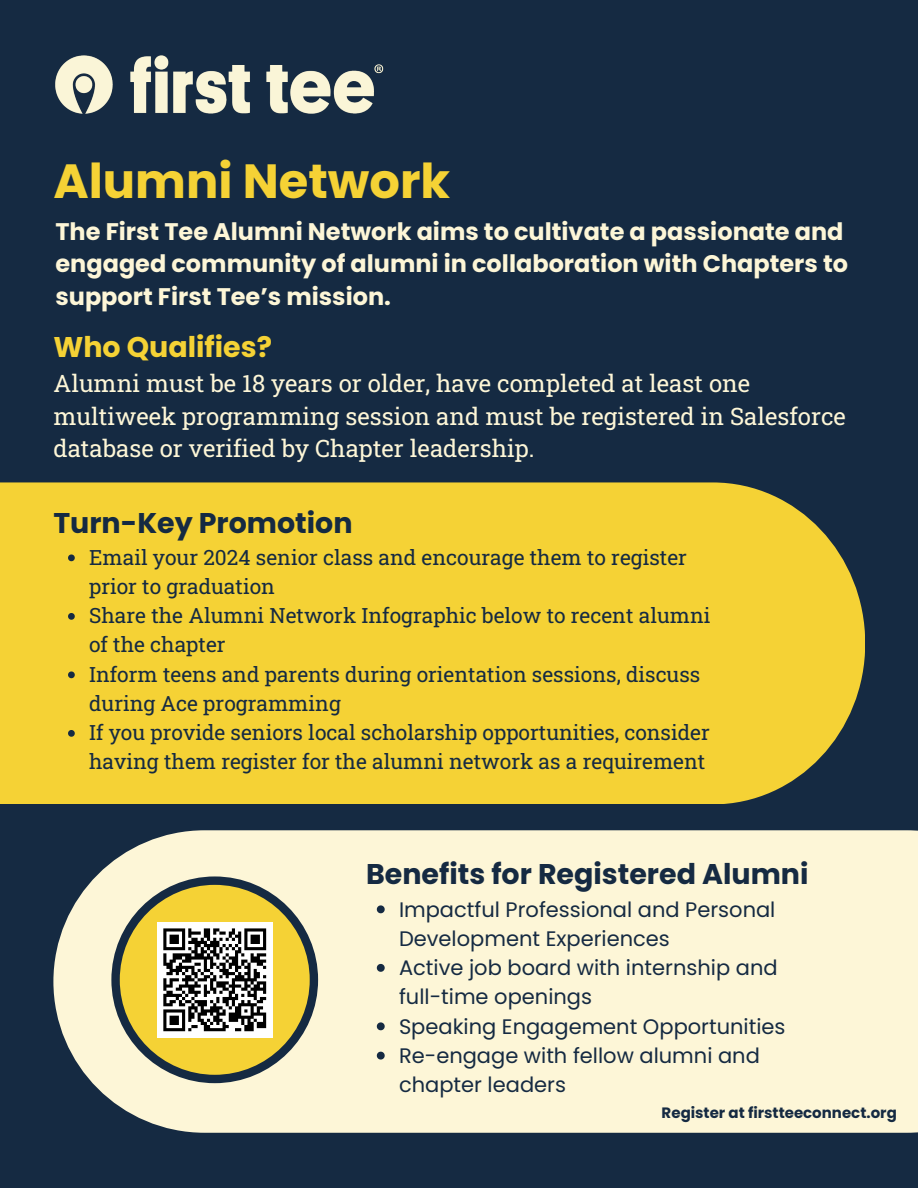
<style>
.page{position:relative;width:918px;height:1188px;background:#152a42}
.page>*{position:absolute;margin:0;border:0;box-sizing:border-box;transform-origin:0 0}
.t1{font:700 48px "Poppins";color:#f5d235}
.t2{font:700 28.5px "Poppins";color:#152a42}
.t3{font:700 28.5px "Poppins";color:#f5d235}
.t4{font:24px/32.7px "Roboto Slab";color:#fdf6d7}
.t5{font:700 24px/32.7px "Poppins";color:#fdf6d7}
.t6{font:21px/29.2px "Roboto Slab";color:#152a42}
.t7{font:21px/29.2px "Poppins";color:#152a42}
.t8{font:700 15px "Poppins";color:#152a42}
</style>
<div class="page">
<div style="left:0;top:482px;width:865px;height:322px;background:#f5d235"></div>
<div style="left:53px;top:830px;width:865px;height:303px;background:#fdf6d7"></div>
<img style="left:55px;top:55px;width:329px;height:59px">
<svg style="left:377px;top:905px;width:8px;height:8px"></svg>
<svg style="left:377px;top:964px;width:8px;height:8px"></svg>
<svg style="left:377px;top:1022px;width:8px;height:8px"></svg>
<svg style="left:377px;top:1052px;width:8px;height:8px"></svg>
<svg style="left:68px;top:554px;width:7px;height:7px"></svg>
<svg style="left:68px;top:613px;width:7px;height:7px"></svg>
<svg style="left:68px;top:671px;width:7px;height:7px"></svg>
<svg style="left:68px;top:730px;width:7px;height:7px"></svg>
<svg style="left:111px;top:876px;width:207px;height:207px"></svg>
<p class="t1" style="left:53px;top:148px;width:398px">Alumni Network</p>
<p class="t5" style="left:55px;top:215px;width:794px">The First Tee Alumni Network aims to cultivate a passionate and engaged community of alumni in collaboration with Chapters to support First Tee’s mission.</p>
<h1 class="t3" style="left:53px;top:327px;width:220px">Who Qualifies?</h1>
<p class="t4" style="left:53px;top:366px;width:794px">Alumni must be 18 years or older, have completed at least one multiweek programming session and must be registered in Salesforce database or verified by Chapter leadership.</p>
<h2 class="t2" style="left:53px;top:503px;width:301px">Turn-Key Promotion</h2>
<p class="t6" style="left:89px;top:542px;width:599px">Email your 2024 senior class and encourage them to register prior to graduation</p>
<p class="t6" style="left:89px;top:600px;width:623px">Share the Alumni Network Infographic below to recent alumni of the chapter</p>
<h2 class="t6" style="left:89px;top:659px;width:613px">Inform teens and parents during orientation sessions, discuss during Ace programming</h2>
<p class="t6" style="left:89px;top:717px;width:622px">If you provide seniors local scholarship opportunities, consider having them register for the alumni network as a requirement</p>
<h3 class="t2" style="left:366px;top:855px;width:444px">Benefits for Registered Alumni</h3>
<p class="t7" style="left:399px;top:895px;width:378px">Impactful Professional and Personal<br>Development Experiences</p>
<h2 class="t7" style="left:399px;top:953px;width:380px">Active job board with internship and full-time openings</h2>
<p class="t7" style="left:399px;top:1012px;width:388px">Speaking Engagement Opportunities</p>
<p class="t7" style="left:399px;top:1041px;width:362px">Re-engage with fellow alumni and chapter leaders</p>
<p class="t8" style="left:662px;top:1102px;width:237px">Register at firstteeconnect.org</p>
</div>
